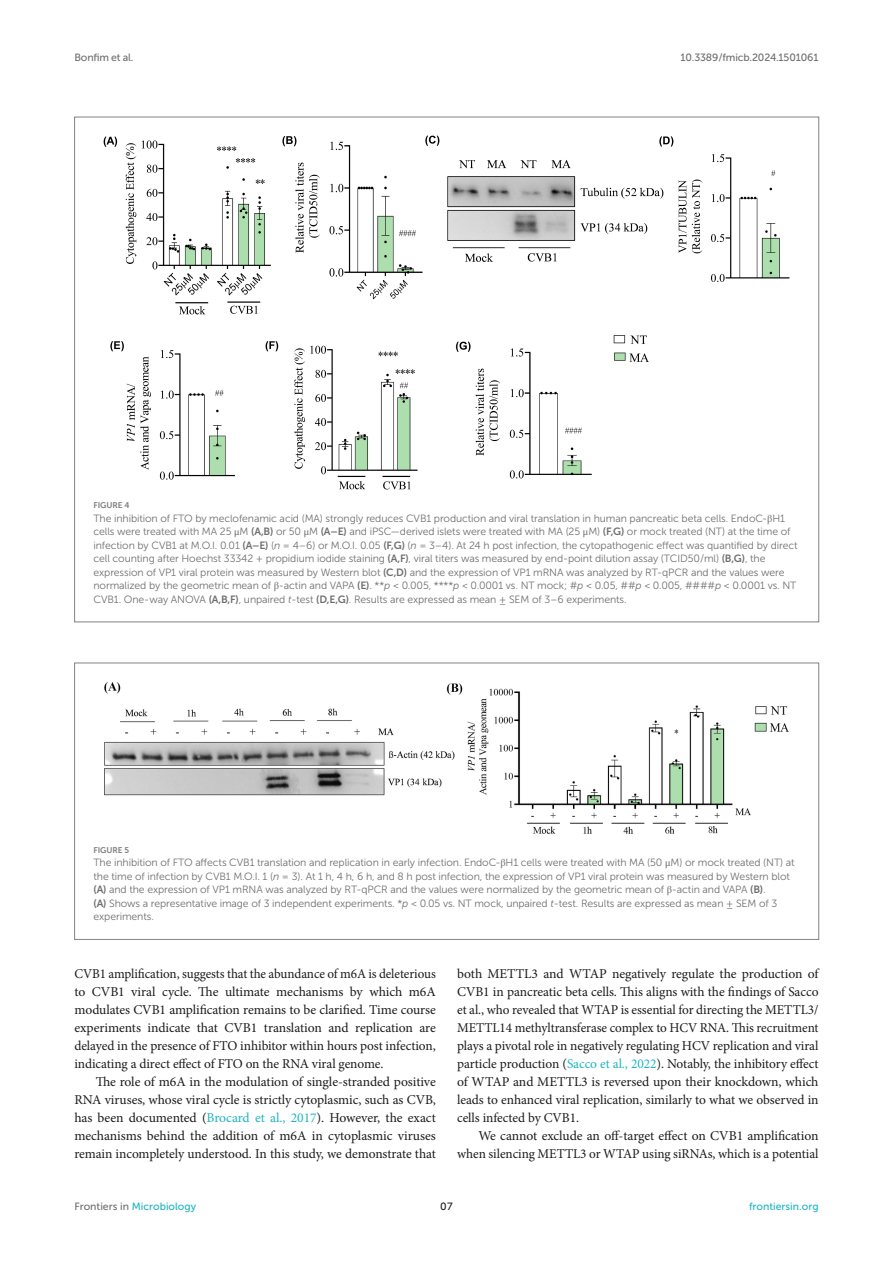
<style>
.page{position:relative;width:893px;height:1263px;background:#fff}
.page>*{position:absolute;margin:0;border:0;box-sizing:border-box;transform-origin:0 0}
.TEXT{font:13.5px/18px "Minion Pro";letter-spacing:-.005em;color:#1b1c1b;text-align:justify}
.FIG_LEG{font:10.5px/13.5px "Museo Sans 300";letter-spacing:-.01em;color:#706f70}
.t1{font:10.5px "Museo Sans 500";color:#1db5c3}
.t2{font:10.5px "Museo Sans 500";letter-spacing:-.015em;color:#706f70}
.t3{font:10.5px "Museo Sans 500";color:#1b1c1b}
.FIG_HD{font:8.25px "Museo Sans 700";letter-spacing:-.01em;color:#7e7f7f}
.s1{font-family:"STIX General"}
.s2{font-family:"Museo Sans 700"}
.s3{font-style:italic}
.s4{color:#1db5c3}
.s5{color:#706f70}
</style>
<div class="page">
<img style="left:104px;top:682px;width:685px;height:152px">
<img style="left:104px;top:136px;width:685px;height:354px">
<p class="t2" style="left:74px;top:51px;width:61px">Bonfim et al.</p>
<p class="t2" style="left:681px;top:51px;width:139px">10.3389/fmicb.2024.1501061</p>
<p class="FIG_HD" style="left:94px;top:501px;width:37px">FIGURE 4</p>
<p class="FIG_LEG" style="left:94px;top:512px;width:705px">The inhibition of FTO by meclofenamic acid (MA) strongly reduces CVB1 production and viral translation in human pancreatic beta cells. EndoC-<span class="s1">β</span>H1 cells were treated with MA 25 <span class="s1">μ</span>M <span class="s2">(A,B)</span> or 50 <span class="s1">μ</span>M <span class="s2">(A–E)</span> and iPSC—derived islets were treated with MA (25 <span class="s1">μ</span>M) <span class="s2">(F,G)</span> or mock treated (NT) at the time of infection by CVB1 at M.O.I. 0.01 <span class="s2">(A–E)</span> (<span class="s3">n</span> = 4–6) or M.O.I. 0.05 <span class="s2">(F,G)</span> (<span class="s3">n</span> = 3–4). At 24 h post infection, the cytopathogenic effect was quantified by direct cell counting after Hoechst 33342 + propidium iodide staining <span class="s2">(A,F)</span>, viral titers was measured by end-point dilution assay (TCID50/ml) <span class="s2">(B,G)</span>, the expression of VP1 viral protein was measured by Western blot <span class="s2">(C,D)</span> and the expression of VP1 mRNA was analyzed by RT-qPCR and the values were normalized by the geometric mean of <span class="s1">β</span>-actin and VAPA <span class="s2">(E)</span>. **<span class="s3">p</span> &lt; 0.005, ****<span class="s3">p</span> &lt; 0.0001 vs. NT mock; #<span class="s3">p &lt;</span> 0.05, ##<span class="s3">p</span> &lt; 0.005, ####<span class="s3">p</span> &lt; 0.0001 vs. NT CVB1. One-way ANOVA <span class="s2">(A,B,F)</span>, unpaired <span class="s3">t</span>-test <span class="s2">(D,E,G)</span>. Results are expressed as mean ± SEM of 3–6 experiments.</p>
<p class="FIG_HD" style="left:94px;top:845px;width:37px">FIGURE 5</p>
<p class="FIG_LEG" style="left:94px;top:856px;width:703px">The inhibition of FTO affects CVB1 translation and replication in early infection. EndoC-<span class="s1">β</span>H1 cells were treated with MA (50 <span class="s1">μ</span>M) or mock treated (NT) at the time of infection by CVB1 M.O.I. 1 (<span class="s3">n</span> = 3). At 1 h, 4 h, 6 h, and 8 h post infection, the expression of VP1 viral protein was measured by Western blot <span class="s2">(A)</span> and the expression of VP1 mRNA was analyzed by RT-qPCR and the values were normalized by the geometric mean of <span class="s1">β</span>-actin and VAPA <span class="s2">(B)</span>.<br><span class="s2">(A)</span> Shows a representative image of 3 independent experiments. *<span class="s3">p</span> &lt; 0.05 vs. NT mock, unpaired <span class="s3">t</span>-test. Results are expressed as mean ± SEM of 3 experiments.</p>
<p class="TEXT" style="left:74px;top:965px;width:363px">CVB1 amplification, suggests that the abundance of m6A is deleterious to CVB1 viral cycle. The ultimate mechanisms by which m6A modulates CVB1 amplification remains to be clarified. Time course experiments indicate that CVB1 translation and replication are delayed in the presence of FTO inhibitor within hours post infection, indicating a direct effect of FTO on the RNA viral genome.</p>
<p class="TEXT" style="left:74px;top:1073px;width:363px;text-indent:21px">The role of m6A in the modulation of single-stranded positive RNA viruses, whose viral cycle is strictly cytoplasmic, such as CVB, has been documented (<span class="s4">Brocard et al., 2017</span>). However, the exact mechanisms behind the addition of m6A in cytoplasmic viruses remain incompletely understood. In this study, we demonstrate that</p>
<p class="TEXT" style="left:457px;top:965px;width:363px">both METTL3 and WTAP negatively regulate the production of CVB1 in pancreatic beta cells. This aligns with the findings of Sacco et al., who revealed that WTAP is essential for directing the METTL3/ METTL14 methyltransferase complex to HCV RNA. This recruitment plays a pivotal role in negatively regulating HCV replication and viral particle production (<span class="s4">Sacco et al., 2022</span>). Notably, the inhibitory effect of WTAP and METTL3 is reversed upon their knockdown, which leads to enhanced viral replication, similarly to what we observed in cells infected by CVB1.</p>
<p class="TEXT" style="left:457px;top:1127px;width:363px;text-align:right">We cannot exclude an off-target effect on CVB1 amplification when silencing METTL3 or WTAP using siRNAs, which is a potential</p>
<p class="t1" style="left:74px;top:1200px;width:123px"><span class="s5">Frontiers in</span> Microbiology</p>
<p class="t3" style="left:440px;top:1200px;width:14px">07</p>
<p class="t1" style="left:749px;top:1200px;width:71px">frontiersin.org</p>
</div>
